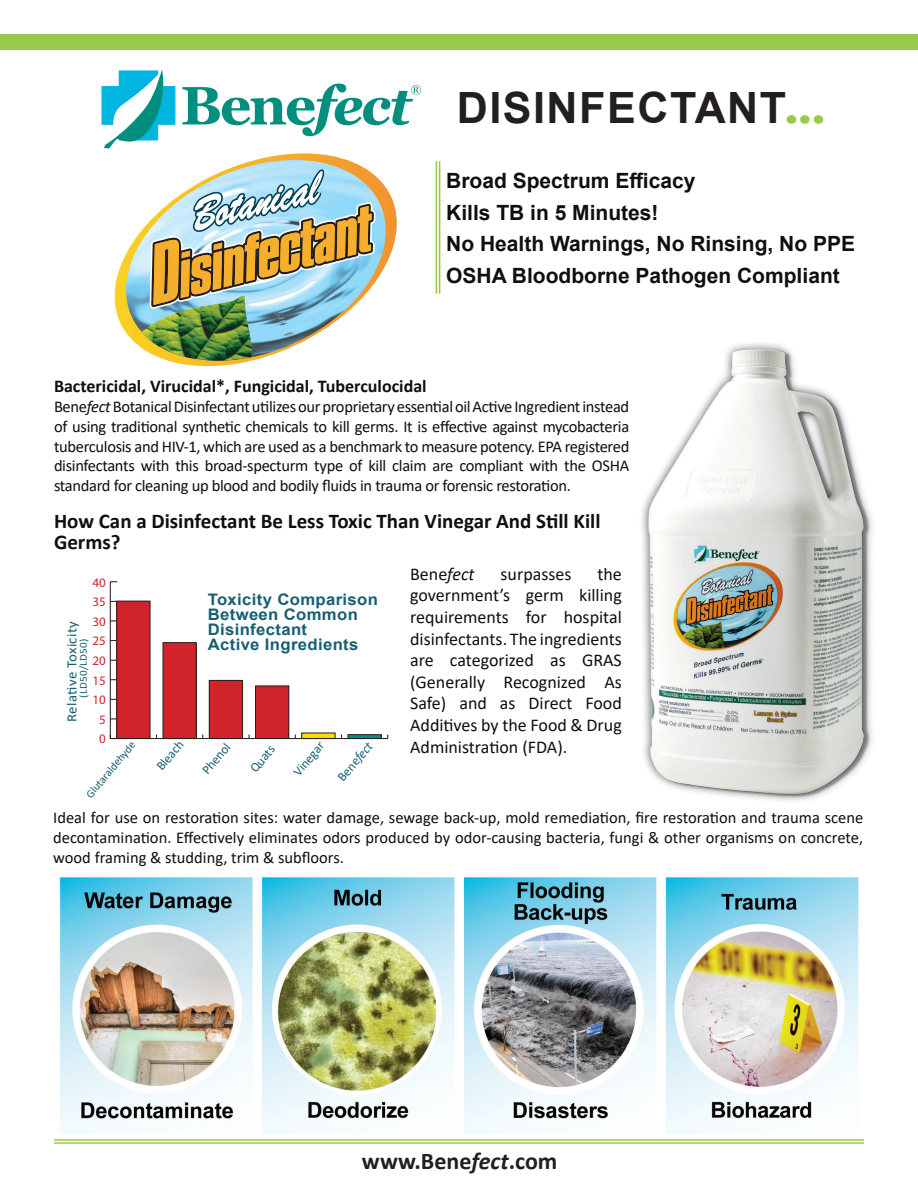
<style>
.page{position:relative;width:918px;height:1188px;background:#fff}
.page>*{position:absolute;margin:0;border:0;box-sizing:border-box;transform-origin:0 0}
.t1{font:700 43.05px "Arial";letter-spacing:.035em;color:#231f20}
.t2{font:700 24px "Calibri";color:#231f20}
.t3{font:700 21px "Arial";color:#0e0f10}
.t4{font:700 21px/21px "Calibri";color:#0e0f10}
.t5{font:18px/21.6px "Calibri";color:#0e0f10;text-align:justify}
.t6{font:700 18px "Calibri";color:#0e0f10}
.t7{font:16.5px/19.8px "Calibri";letter-spacing:-.02em;color:#0e0f10;text-align:justify}
.t8{font:700 15.9px/15.3px "Arial";letter-spacing:.02em;color:#175f73;scale:1.05 1}
.t9{font:15px "Wingdings";color:#99ca4d;scale:1.1 1}
.t10{font:14.1px "Calibri";letter-spacing:.02em;color:#175f73;scale:1.05 1}
.t11{font:13.05px "Calibri";color:#175f73}
.t12{font:13.05px "Myriad Pro";color:#d1232a}
.t13{font:11.25px "Calibri";color:#175f73}
.t14{font:10.65px "Calibri";letter-spacing:.02em;color:#175f73;scale:1.05 1}
.s1{font-style:italic}
</style>
<div class="page">
<img style="left:59px;top:877px;width:800px;height:256px">
<hr style="left:110px;top:738px;width:278px;height:1px;background:#231f20">
<hr style="left:110px;top:582px;width:1px;height:157px;background:#231f20">
<div style="left:117px;top:601px;width:33px;height:138px;background:#d1232a"></div>
<div style="left:163px;top:643px;width:33px;height:96px;background:#d1232a"></div>
<div style="left:209px;top:680px;width:34px;height:59px;background:#d1232a"></div>
<div style="left:209px;top:680px;width:34px;height:59px;border:1px solid #231f20"></div>
<div style="left:256px;top:686px;width:33px;height:53px;background:#d1232a"></div>
<div style="left:255px;top:686px;width:34px;height:53px;border:1px solid #231f20"></div>
<div style="left:302px;top:733px;width:33px;height:6px;background:#ffdc01"></div>
<div style="left:302px;top:733px;width:33px;height:6px;border:1px solid #231f20"></div>
<hr style="left:348px;top:735px;width:33px;height:4px;background:#00907f">
<div style="left:348px;top:734px;width:34px;height:5px;border:1px solid #231f20"></div>
<hr style="left:54px;top:1139px;width:810px;height:2px;background:#99ca4d">
<hr style="left:54px;top:1142px;width:810px;height:2px;background:#99ca4d">
<div style="left:0;top:35px;width:918px;height:15px;background:#99ca4d"></div>
<hr style="left:439px;top:161px;width:1px;height:133px;background:#99ca4d">
<hr style="left:436px;top:161px;width:1px;height:133px;background:#99ca4d">
<svg style="left:102px;top:69px;width:319px;height:298px"></svg>
<img style="left:641px;top:343px;width:231px;height:458px">
<p class="t1" style="left:457px;top:77px;width:331px">DISINFECTANT</p>
<p class="t9" style="left:785px;top:111px;width:37px">●●●</p>
<p class="t3" style="left:446px;top:166px;width:251px">Broad Spectrum Efficacy</p>
<p class="t3" style="left:446px;top:198px;width:214px">Kills TB in 5 Minutes!</p>
<p class="t3" style="left:446px;top:229px;width:410px">No Health Warnings, No Rinsing, No PPE</p>
<p class="t3" style="left:446px;top:261px;width:395px">OSHA Bloodborne Pathogen Compliant</p>
<p class="t6" style="left:54px;top:374px;width:374px">Bactericidal, Virucidal*, Fungicidal, Tuberculocidal</p>
<p class="t7" style="left:54px;top:396px;width:577px">Bene<span class="s1">fect</span> Botanical Disinfectant utilizes our proprietary essential oil Active Ingredient instead of using traditional synthetic chemicals to kill germs. It is effective against mycobacteria tuberculosis and HIV-1, which are used as a benchmark to measure potency. EPA registered disinfectants with this broad-specturm type of kill claim are compliant with the OSHA standard for cleaning up blood and bodily fluids in trauma or forensic restoration.</p>
<p class="t4" style="left:54px;top:511px;width:548px">How Can a Disinfectant Be Less Toxic Than Vinegar And Still Kill<br>Germs?</p>
<p class="t12" style="left:93px;top:574px;width:15px">40</p>
<p class="t12" style="left:93px;top:594px;width:15px">35</p>
<p class="t12" style="left:93px;top:613px;width:15px">30</p>
<p class="t10" style="left:62px;top:722px;width:97px;rotate:-90deg">Rela ve Toxicity</p>
<p class="t12" style="left:93px;top:633px;width:15px">25</p>
<p class="t14" style="left:76px;top:698px;width:58px;rotate:-90deg">(LD50/LD50)</p>
<p class="t12" style="left:93px;top:653px;width:15px">20</p>
<p class="t12" style="left:93px;top:672px;width:15px">15</p>
<p class="t12" style="left:93px;top:692px;width:15px">10</p>
<p class="t12" style="left:99px;top:711px;width:8px">5</p>
<p class="t12" style="left:99px;top:731px;width:8px">0</p>
<p class="t13" style="left:82px;top:791px;width:72px;rotate:-50deg">Glutaraldehyde</p>
<p class="t8" style="left:208px;top:592px;width:164px">Toxicity Comparison<br>Between Common<br>Disinfectant<br>Active Ingredients</p>
<p class="t11" style="left:152px;top:763px;width:37px;rotate:-50deg">Bleach</p>
<p class="t11" style="left:197px;top:767px;width:38px;rotate:-50deg">Phenol</p>
<p class="t11" style="left:246px;top:765px;width:33px;rotate:-50deg">Quats</p>
<p class="t11" style="left:289px;top:768px;width:42px;rotate:-50deg">Vinegar</p>
<p class="t11" style="left:333px;top:773px;width:48px;rotate:-50deg">Bene<span class="s1">fect</span></p>
<p class="t5" style="left:410px;top:563px;width:213px;text-indent:187px">the government’s germ killing requirements for hospital disinfectants. The ingredients are categorized as GRAS (Generally Recognized As Safe) and as Direct Food Additives by the Food &amp; Drug Administration (FDA).</p>
<p class="t5" style="left:410px;top:563px;width:66px">Bene<span class="s1">fect</span></p>
<p class="t5" style="left:501px;top:563px;width:72px">surpasses</p>
<p class="t7" style="left:53px;top:807px;width:812px">Ideal for use on restoration sites: water damage, sewage back-up, mold remediation, fire restoration and trauma scene decontamination. Effectively eliminates odors produced by odor-causing bacteria, fungi &amp; other organisms on concrete, wood framing &amp; studding, trim &amp; subfloors.</p>
<p class="t2" style="left:362px;top:1144px;width:197px">www.Bene<span class="s1">fect</span>.com</p>
</div>
